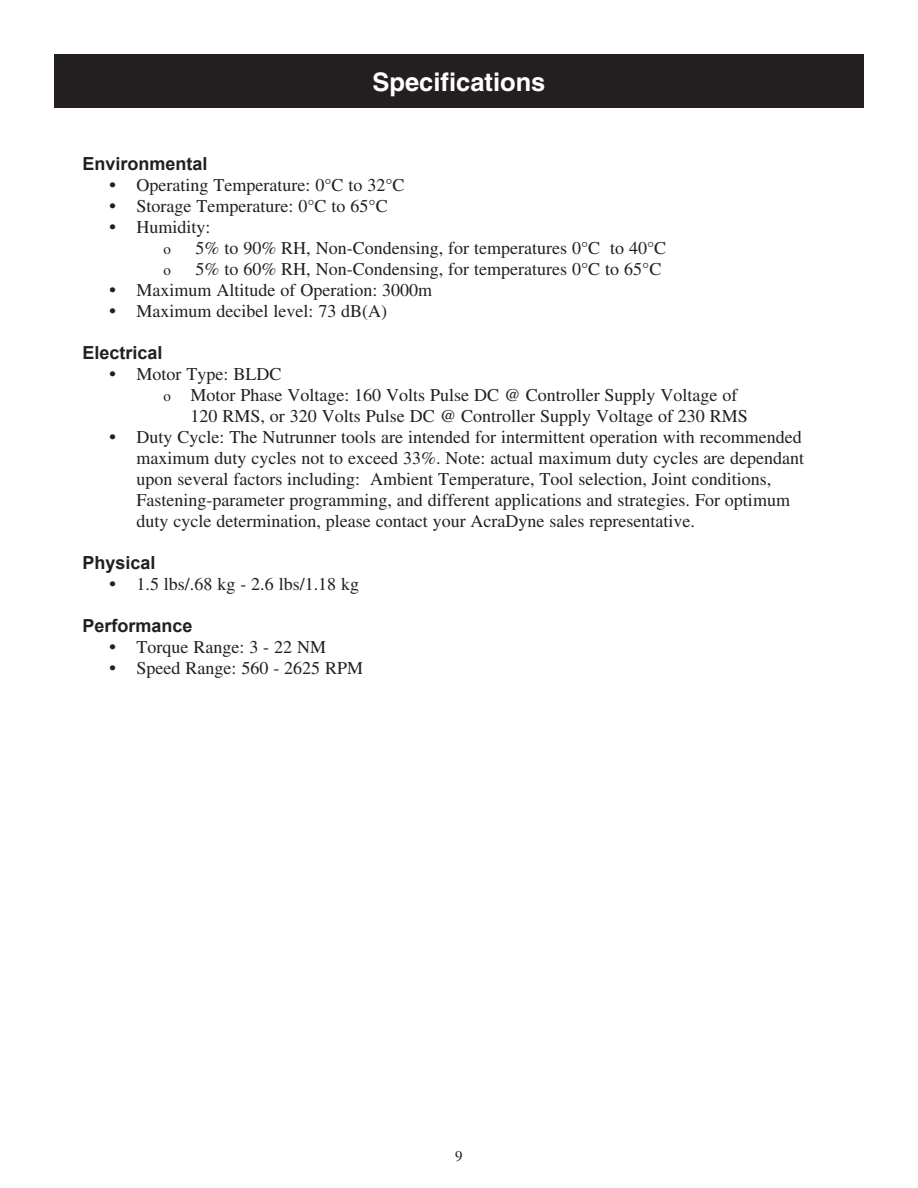
<style>
.page{position:relative;width:918px;height:1188px;background:#fff}
.page>*{position:absolute;margin:0;border:0;box-sizing:border-box;transform-origin:0 0}
.t1{font:700 25.5px "Helvetica";color:#fff}
.t2{font:18px/21px "Times";color:#231f20}
.t3{font:700 18px "Arial";color:#231f20}
.t4{font:15px "Times";color:#231f20}
.s1{font-family:"Arial";font-weight:700}
.s2{font-size:15px}
</style>
<div class="page">
<div style="left:54px;top:54px;width:810px;height:54px;background:#231f20"></div>
<p class="t1" style="left:373px;top:66px;width:174px">Specifications</p>
<p class="t3" style="left:82px;top:151px;width:127px">Environmental</p>
<p class="t2" style="left:110px;top:175px;width:297px"><span class="s1">•</span> Operating Temperature: 0°C to 32°C</p>
<p class="t2" style="left:110px;top:196px;width:280px"><span class="s1">•</span> Storage Temperature: 0°C to 65°C</p>
<p class="t2" style="left:110px;top:217px;width:103px"><span class="s1">•</span> Humidity:</p>
<p class="t4" style="left:164px;top:241px;width:9px">o</p>
<p class="t2" style="left:195px;top:238px;width:472px">5% to 90% RH, Non-Condensing, for temperatures 0°C to 40°C</p>
<p class="t4" style="left:164px;top:262px;width:9px">o</p>
<p class="t2" style="left:195px;top:259px;width:467px">5% to 60% RH, Non-Condensing, for temperatures 0°C to 65°C</p>
<p class="t2" style="left:110px;top:280px;width:324px"><span class="s1">•</span> Maximum Altitude of Operation: 3000m</p>
<p class="t2" style="left:110px;top:301px;width:279px"><span class="s1">•</span> Maximum decibel level: 73 dB(A)</p>
<p class="t3" style="left:82px;top:340px;width:82px">Electrical</p>
<p class="t2" style="left:110px;top:364px;width:173px"><span class="s1">•</span> Motor Type: BLDC</p>
<p class="t2" style="left:190px;top:385px;width:559px;text-indent:-27px"><span class="s2">o</span> Motor Phase Voltage: 160 Volts Pulse DC @ Controller Supply Voltage of<br>120 RMS, or 320 Volts Pulse DC @ Controller Supply Voltage of 230 RMS</p>
<p class="t2" style="left:136px;top:427px;width:669px;text-indent:-27px"><span class="s1">•</span> Duty Cycle: The Nutrunner tools are intended for intermittent operation with recommended maximum duty cycles not to exceed 33%. Note: actual maximum duty cycles are dependant upon several factors including: Ambient Temperature, Tool selection, Joint conditions, Fastening-parameter programming, and different applications and strategies. For optimum duty cycle determination, please contact your AcraDyne sales representative.</p>
<p class="t3" style="left:82px;top:550px;width:75px">Physical</p>
<p class="t2" style="left:110px;top:574px;width:251px"><span class="s1">•</span> 1.5 lbs/.68 kg - 2.6 lbs/1.18 kg</p>
<p class="t3" style="left:82px;top:613px;width:112px">Performance</p>
<p class="t2" style="left:110px;top:637px;width:218px"><span class="s1">•</span> Torque Range: 3 - 22 NM</p>
<p class="t2" style="left:110px;top:658px;width:255px"><span class="s1">•</span> Speed Range: 560 - 2625 RPM</p>
<p class="t4" style="left:455px;top:1147px;width:9px">9</p>
</div>
